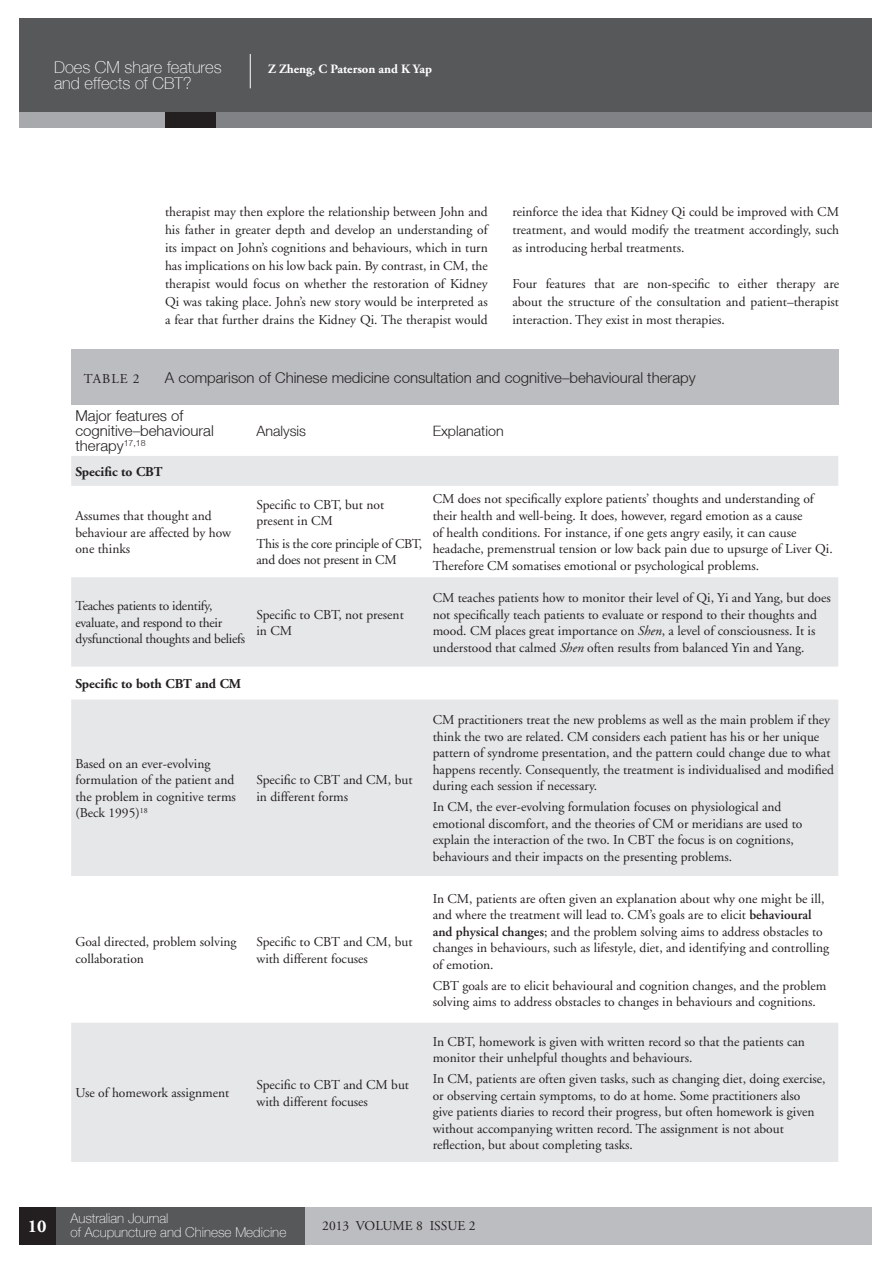
<style>
.page{position:relative;width:893px;height:1263px;background:#fff}
.page>*{position:absolute;margin:0;border:0;box-sizing:border-box;transform-origin:0 0}
.t1{font:700 18px "Adobe Garamond Pro";color:#fff}
.article_title_header{font:100 16.5px "Helvetica Neue";color:#fff}
.table_header{font:300 15px/15px "Helvetica Neue";color:#231f20}
.table_sub_headings{font:300 14.25px "Helvetica Neue";color:#231f20}
.table_body{font:13.5px/16.5px "Adobe Garamond";color:#231f20}
.article_body{font:13.5px/18px "Adobe Garamond";color:#231f20;text-align:justify}
.table_body-2{font:13.5px/16.5px "Adobe Garamond";letter-spacing:-.02em;color:#231f20}
.footer_-_title{font:100 13.5px "Helvetica Neue";color:#fff}
.table_body-3{font:700 13.5px "Adobe Garamond";color:#231f20}
.footer_-_volume__iss{font:13.5px "Adobe Garamond Pro";color:#231f20}
.table_header-2{font:13.5px "Adobe Garamond Pro";letter-spacing:.07em;color:#231f20}
.article_title_header-2{font:700 12.75px "Adobe Garamond Pro";color:#fff}
.s1{font-style:italic}
.s2{font-weight:600}
</style>
<div class="page">
<div style="left:19px;top:18px;width:853px;height:103px;background:#57585a"></div>
<div style="left:19px;top:113px;width:852px;height:15px;background:#a8a9ad"></div>
<div style="left:165px;top:113px;width:706px;height:15px;background:#231f20"></div>
<div style="left:216px;top:113px;width:656px;height:15px;background:#808285"></div>
<div style="left:19px;top:1207px;width:853px;height:37px;background:#bcbdc0"></div>
<div style="left:55px;top:1207px;width:250px;height:37px;background:#57585a"></div>
<div style="left:19px;top:1207px;width:37px;height:37px;background:#231f20"></div>
<hr style="left:250px;top:54px;width:1px;height:34px;background:#fff">
<div style="left:71px;top:350px;width:767px;height:55px;background:#bcbdc0"></div>
<svg style="left:71px;top:456px;width:767px;height:706px;fill:#e6e7e9"></svg>
<p class="article_title_header" style="left:54px;top:58px;width:169px">Does CM share features</p>
<p class="article_title_header-2" style="left:268px;top:61px;width:165px">Z Zheng, C Paterson and K Yap</p>
<p class="article_title_header" style="left:54px;top:74px;width:139px">and effects of CBT?</p>
<p class="article_body" style="left:165px;top:203px;width:324px">therapist may then explore the relationship between John and his father in greater depth and develop an understanding of its impact on John’s cognitions and behaviours, which in turn has implications on his low back pain. By contrast, in CM, the therapist would focus on whether the restoration of Kidney Qi was taking place. John’s new story would be interpreted as a fear that further drains the Kidney Qi. The therapist would</p>
<p class="article_body" style="left:512px;top:203px;width:328px">reinforce the idea that Kidney Qi could be improved with CM treatment, and would modify the treatment accordingly, such as introducing herbal treatments.</p>
<p class="article_body" style="left:512px;top:275px;width:328px">Four features that are non-specific to either therapy are about the structure of the consultation and patient–therapist interaction. They exist in most therapies.</p>
<p class="table_header-2" style="left:84px;top:370px;width:57px">TABLE 2</p>
<p class="table_header" style="left:165px;top:370px;width:532px">A comparison of Chinese medicine consultation and cognitive–behavioural therapy</p>
<p class="table_header" style="left:75px;top:408px;width:140px">Major features of cognitive–behavioural therapy<sup>17,18</sup></p>
<p class="table_sub_headings" style="left:256px;top:422px;width:51px">Analysis</p>
<p class="table_sub_headings" style="left:433px;top:422px;width:72px">Explanation</p>
<p class="table_body-3" style="left:75px;top:464px;width:89px">Specific to CBT</p>
<p class="table_body" style="left:75px;top:508px;width:157px">Assumes that thought and behaviour are affected by how one thinks</p>
<p class="table_body" style="left:256px;top:497px;width:129px">Specific to CBT, but not present in CM</p>
<p class="table_body-2" style="left:256px;top:536px;width:167px">This is the core principle of CBT, and does not present in CM</p>
<p class="table_body-2" style="left:75px;top:598px;width:171px">Teaches patients to identify, evaluate, and respond to their dysfunctional thoughts and beliefs</p>
<p class="table_body" style="left:256px;top:606px;width:149px">Specific to CBT, not present in CM</p>
<p class="table_body-3" style="left:75px;top:676px;width:167px">Specific to both CBT and CM</p>
<p class="table_body" style="left:75px;top:756px;width:162px">Based on an ever-evolving formulation of the patient and the problem in cognitive terms (Beck 1995)<sup>18</sup></p>
<p class="table_body" style="left:256px;top:772px;width:158px">Specific to CBT and CM, but in different forms</p>
<p class="table_body" style="left:433px;top:491px;width:402px">CM does not specifically explore patients’ thoughts and understanding of their health and well-being. It does, however, regard emotion as a cause<br>of health conditions. For instance, if one gets angry easily, it can cause headache, premenstrual tension or low back pain due to upsurge of Liver Qi.<br>Therefore CM somatises emotional or psychological problems.</p>
<p class="table_body" style="left:433px;top:590px;width:400px">CM teaches patients how to monitor their level of Qi, Yi and Yang, but does not specifically teach patients to evaluate or respond to their thoughts and mood. CM places great importance on <span class="s1">Shen</span>, a level of consciousness. It is understood that calmed <span class="s1">Shen</span> often results from balanced Yin and Yang.</p>
<p class="table_body" style="left:433px;top:712px;width:403px">CM practitioners treat the new problems as well as the main problem if they think the two are related. CM considers each patient has his or her unique pattern of syndrome presentation, and the pattern could change due to what happens recently. Consequently, the treatment is individualised and modified during each session if necessary.</p>
<p class="table_body" style="left:433px;top:799px;width:371px">In CM, the ever-evolving formulation focuses on physiological and emotional discomfort, and the theories of CM or meridians are used to explain the interaction of the two. In CBT the focus is on cognitions, behaviours and their impacts on the presenting problems.</p>
<p class="table_body" style="left:75px;top:934px;width:163px">Goal directed, problem solving collaboration</p>
<p class="table_body" style="left:256px;top:934px;width:158px">Specific to CBT and CM, but with different focuses</p>
<p class="table_body" style="left:75px;top:1085px;width:155px">Use of homework assignment</p>
<p class="table_body" style="left:256px;top:1077px;width:154px">Specific to CBT and CM but with different focuses</p>
<p class="table_body" style="left:433px;top:890px;width:398px">In CM, patients are often given an explanation about why one might be ill, and where the treatment will lead to. CM’s goals are to elicit <span class="s2">behavioural and physical changes</span>; and the problem solving aims to address obstacles to changes in behaviours, such as lifestyle, diet, and identifying and controlling of emotion.</p>
<p class="table_body" style="left:433px;top:977px;width:395px">CBT goals are to elicit behavioural and cognition changes, and the problem solving aims to address obstacles to changes in behaviours and cognitions.</p>
<p class="table_body" style="left:433px;top:1033px;width:374px">In CBT, homework is given with written record so that the patients can monitor their unhelpful thoughts and behaviours.</p>
<p class="table_body" style="left:433px;top:1071px;width:394px">In CM, patients are often given tasks, such as changing diet, doing exercise, or observing certain symptoms, to do at home. Some practitioners also<br>give patients diaries to record their progress, but often homework is given without accompanying written record. The assignment is not about reflection, but about completing tasks.</p>
<p class="t1" style="left:28px;top:1216px;width:20px">10</p>
<p class="footer_-_title" style="left:70px;top:1211px;width:100px">Australian Journal</p>
<p class="footer_-_title" style="left:70px;top:1224px;width:217px">of Acupuncture and Chinese Medicine</p>
<p class="footer_-_volume__iss" style="left:322px;top:1217px;width:155px">2013 VOLUME 8 ISSUE 2</p>
</div>
